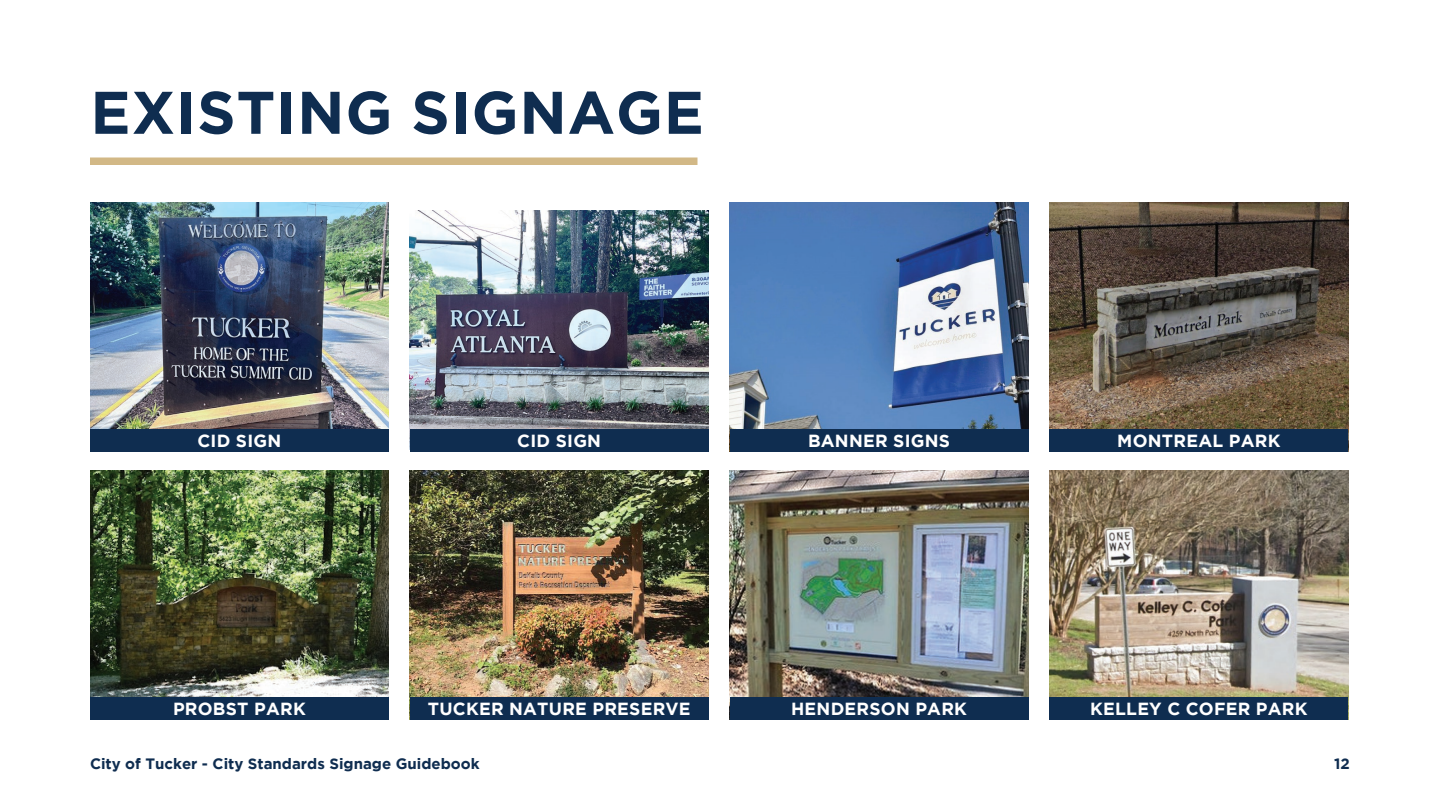
<style>
.page{position:relative;width:1440px;height:810px;background:#fff}
.page>*{position:absolute;margin:0;border:0;box-sizing:border-box;transform-origin:0 0}
.t1{font:700 60px "Gotham";letter-spacing:.015em;color:#0f2d50}
.t2{font:700 17.5px "Gotham";letter-spacing:.015em;color:#fff}
.t3{font:700 15px "Gotham";color:#0f2d50}
</style>
<div class="page">
<div style="left:90px;top:158px;width:608px;height:7px;background:#d2b886"></div>
<img style="left:90px;top:202px;width:299px;height:227px">
<img style="left:730px;top:202px;width:298px;height:227px">
<img style="left:410px;top:211px;width:299px;height:218px">
<img style="left:410px;top:471px;width:299px;height:226px">
<img style="left:90px;top:471px;width:299px;height:226px">
<img style="left:730px;top:471px;width:298px;height:226px">
<img style="left:1049px;top:202px;width:299px;height:227px">
<img style="left:1049px;top:471px;width:299px;height:226px">
<div style="left:90px;top:429px;width:299px;height:23px;background:#0f2d50"></div>
<div style="left:730px;top:429px;width:298px;height:23px;background:#0f2d50"></div>
<div style="left:410px;top:429px;width:299px;height:23px;background:#0f2d50"></div>
<div style="left:410px;top:697px;width:299px;height:23px;background:#0f2d50"></div>
<div style="left:90px;top:697px;width:299px;height:23px;background:#0f2d50"></div>
<div style="left:730px;top:697px;width:298px;height:23px;background:#0f2d50"></div>
<div style="left:1049px;top:429px;width:299px;height:23px;background:#0f2d50"></div>
<div style="left:1049px;top:697px;width:299px;height:23px;background:#0f2d50"></div>
<h1 class="t1" style="left:90px;top:78px;width:615px">EXISTING SIGNAGE</h1>
<p class="t2" style="left:198px;top:431px;width:85px">CID SIGN</p>
<p class="t2" style="left:517px;top:431px;width:85px">CID SIGN</p>
<p class="t2" style="left:808px;top:431px;width:144px">BANNER SIGNS</p>
<p class="t2" style="left:173px;top:699px;width:134px">PROBST PARK</p>
<p class="t2" style="left:428px;top:699px;width:264px">TUCKER NATURE PRESERVE</p>
<p class="t2" style="left:791px;top:699px;width:177px">HENDERSON PARK</p>
<p class="t2" style="left:1117px;top:431px;width:165px">MONTREAL PARK</p>
<p class="t2" style="left:1090px;top:699px;width:219px">KELLEY C COFER PARK</p>
<p class="t3" style="left:90px;top:755px;width:391px">City of Tucker - City Standards Signage Guidebook</p>
<p class="t3" style="left:1334px;top:755px;width:17px">12</p>
</div>
